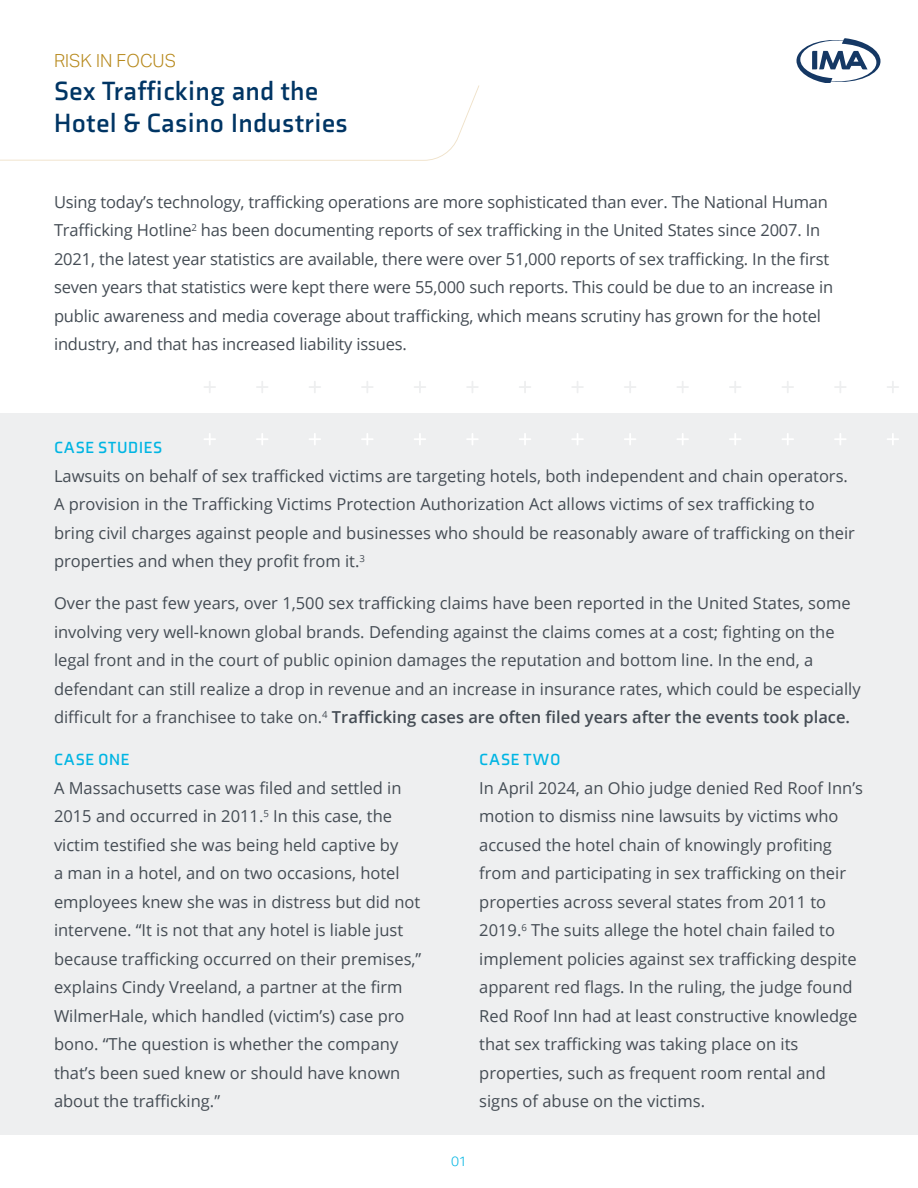
<style>
.page{position:relative;width:918px;height:1188px;background:#fff}
.page>*{position:absolute;margin:0;border:0;box-sizing:border-box;transform-origin:0 0}
.Article_Topic_-_IMA__ECM{font:700 27px/32.4px "Axia";letter-spacing:.02em;color:#003564}
.RiF_-_Small_-_IMA__ECM{font:300 18px "Aktiv Grotesk";color:#b7891c}
.Body{font:16.5px/28.5px "Open Sans";color:#444c54}
.Subhead_-_Audacious_Blue{font:700 16.5px "Axia";letter-spacing:.05em;color:#00b5e3}
.t1{font:300 13.5px "Aktiv Grotesk";color:#00b5e3}
.s1{font-weight:600}
</style>
<div class="page">
<div style="left:0;top:414px;width:918px;height:721px;background:#eeeff0"></div>
<svg style="left:204px;top:381px;width:12px;height:12px"></svg>
<svg style="left:256px;top:381px;width:12px;height:12px"></svg>
<svg style="left:309px;top:381px;width:12px;height:12px"></svg>
<svg style="left:361px;top:381px;width:12px;height:12px"></svg>
<svg style="left:414px;top:381px;width:12px;height:12px"></svg>
<svg style="left:467px;top:381px;width:11px;height:12px"></svg>
<svg style="left:519px;top:381px;width:12px;height:12px"></svg>
<svg style="left:572px;top:381px;width:11px;height:12px"></svg>
<svg style="left:624px;top:381px;width:12px;height:12px"></svg>
<svg style="left:677px;top:381px;width:12px;height:12px"></svg>
<svg style="left:729px;top:381px;width:12px;height:12px"></svg>
<svg style="left:782px;top:381px;width:12px;height:12px"></svg>
<svg style="left:834px;top:381px;width:12px;height:12px"></svg>
<svg style="left:887px;top:381px;width:12px;height:12px"></svg>
<svg style="left:204px;top:433px;width:12px;height:12px"></svg>
<svg style="left:256px;top:433px;width:12px;height:12px"></svg>
<svg style="left:309px;top:433px;width:12px;height:12px"></svg>
<svg style="left:361px;top:433px;width:12px;height:12px"></svg>
<svg style="left:414px;top:433px;width:12px;height:12px"></svg>
<svg style="left:467px;top:433px;width:11px;height:12px"></svg>
<svg style="left:519px;top:433px;width:12px;height:12px"></svg>
<svg style="left:572px;top:433px;width:12px;height:12px"></svg>
<svg style="left:624px;top:433px;width:12px;height:12px"></svg>
<svg style="left:677px;top:433px;width:12px;height:12px"></svg>
<svg style="left:729px;top:433px;width:12px;height:12px"></svg>
<svg style="left:782px;top:433px;width:12px;height:12px"></svg>
<svg style="left:834px;top:433px;width:12px;height:12px"></svg>
<svg style="left:887px;top:433px;width:12px;height:12px"></svg>
<svg style="left:797px;top:38px;width:83px;height:45px"></svg>
<svg style="left:0;top:85px;width:479px;height:76px"></svg>
<p class="RiF_-_Small_-_IMA__ECM" style="left:54px;top:51px;width:124px">RISK IN FOCUS</p>
<p class="Article_Topic_-_IMA__ECM" style="left:54px;top:74px;width:295px">Sex Trafficking and the<br>Hotel &amp; Casino Industries</p>
<p class="Body" style="left:54px;top:187px;width:781px">Using today’s technology, trafficking operations are more sophisticated than ever. The National Human Trafficking Hotline<sup>2</sup> has been documenting reports of sex trafficking in the United States since 2007. In 2021, the latest year statistics are available, there were over 51,000 reports of sex trafficking. In the first seven years that statistics were kept there were 55,000 such reports. This could be due to an increase in public awareness and media coverage about trafficking, which means scrutiny has grown for the hotel industry, and that has increased liability issues.</p>
<p class="Subhead_-_Audacious_Blue" style="left:54px;top:437px;width:110px">CASE STUDIES</p>
<p class="Body" style="left:54px;top:461px;width:803px">Lawsuits on behalf of sex trafficked victims are targeting hotels, both independent and chain operators.<br>A provision in the Trafficking Victims Protection Authorization Act allows victims of sex trafficking to bring civil charges against people and businesses who should be reasonably aware of trafficking on their properties and when they profit from it.<sup>3</sup></p>
<p class="Body" style="left:54px;top:588px;width:808px">Over the past few years, over 1,500 sex trafficking claims have been reported in the United States, some involving very well-known global brands. Defending against the claims comes at a cost; fighting on the legal front and in the court of public opinion damages the reputation and bottom line. In the end, a defendant can still realize a drop in revenue and an increase in insurance rates, which could be especially difficult for a franchisee to take on.<sup>4</sup> <span class="s1">Trafficking cases are often filed years after the events took place.</span></p>
<p class="Subhead_-_Audacious_Blue" style="left:54px;top:749px;width:77px">CASE ONE</p>
<p class="Body" style="left:54px;top:773px;width:369px">A Massachusetts case was filed and settled in 2015 and occurred in 2011.<sup>5</sup> In this case, the victim testified she was being held captive by<br>a man in a hotel, and on two occasions, hotel employees knew she was in distress but did not intervene. “It is not that any hotel is liable just because trafficking occurred on their premises,” explains Cindy Vreeland, a partner at the firm WilmerHale, which handled (victim’s) case pro bono. “The question is whether the company that’s been sued knew or should have known about the trafficking.”</p>
<p class="Subhead_-_Audacious_Blue" style="left:479px;top:749px;width:83px">CASE TWO</p>
<p class="Body" style="left:479px;top:773px;width:385px">In April 2024, an Ohio judge denied Red Roof Inn’s motion to dismiss nine lawsuits by victims who accused the hotel chain of knowingly profiting from and participating in sex trafficking on their properties across several states from 2011 to 2019.<sup>6</sup> The suits allege the hotel chain failed to implement policies against sex trafficking despite apparent red flags. In the ruling, the judge found Red Roof Inn had at least constructive knowledge that sex trafficking was taking place on its properties, such as frequent room rental and signs of abuse on the victims.</p>
<p class="t1" style="left:451px;top:1153px;width:17px">01</p>
</div>
